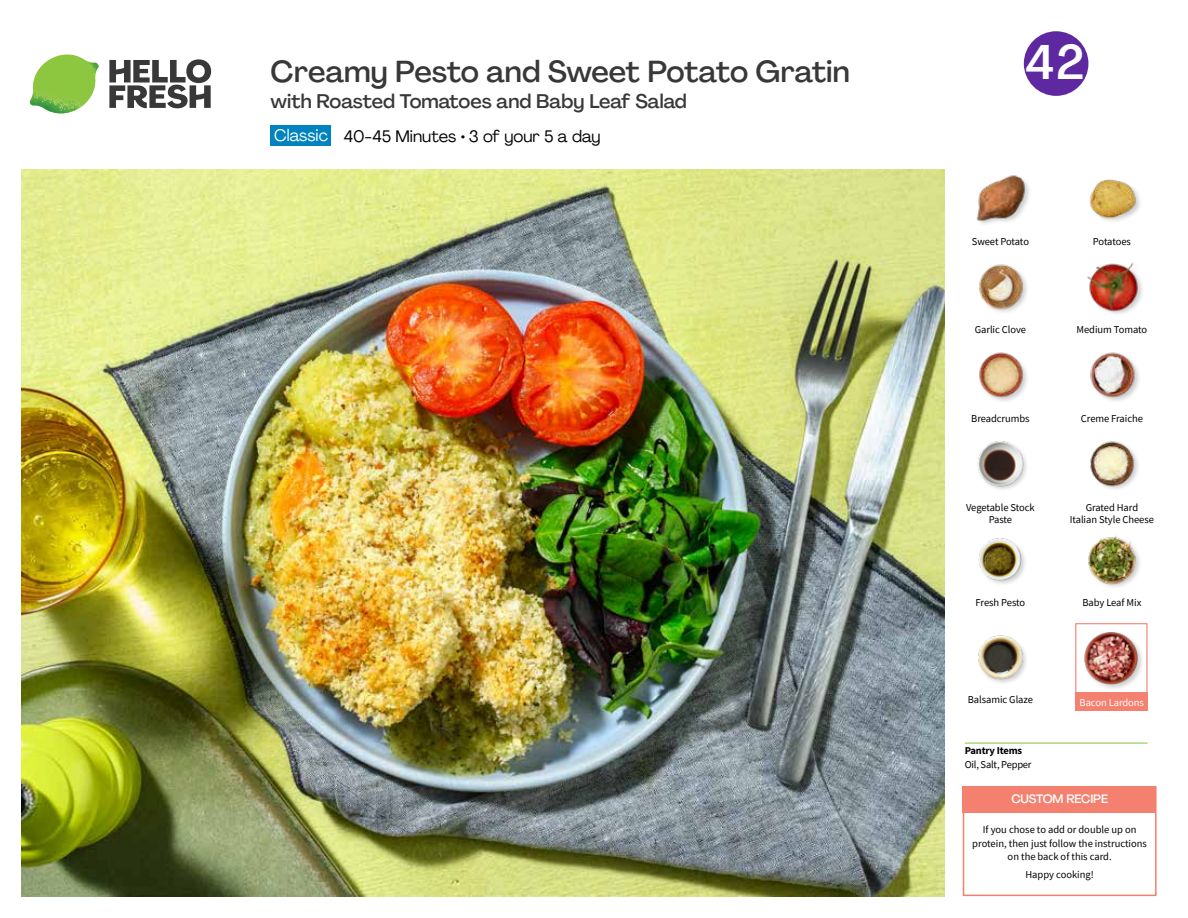
<style>
.page{position:relative;width:1188px;height:918px;background:#fff}
.page>*{position:absolute;margin:0;border:0;box-sizing:border-box;transform-origin:0 0}
.t1{font:500 48px "Agrandir";color:#fff}
.t2{font:500 30px "Agrandir";letter-spacing:-.005em;color:#383839}
.t3{font:500 19.5px "Agrandir";color:#383839}
.t4{font:16.5px "Agrandir";color:#000}
.t5{font:500 12px "Agrandir";letter-spacing:-.01em;color:#fff}
.t6{font:10.5px/12px "Source Sans Pro";letter-spacing:-.005em;color:#000;text-align:center}
.t7{font:10.5px "Source Sans Pro";letter-spacing:-.005em;color:#fff}
.t8{font:700 10.5px "Source Sans Pro";letter-spacing:-.02em;color:#000}
.s1{color:#fff}
</style>
<div class="page">
<svg style="left:109px;top:59px;width:102px;height:49px"></svg>
<img style="left:30px;top:55px;width:69px;height:59px">
<img style="left:21px;top:170px;width:924px;height:727px">
<hr style="left:965px;top:743px;width:183px;height:1px;background:#82c341">
<div style="left:271px;top:126px;width:60px;height:20px;background:#0083be"></div>
<div style="left:1075px;top:623px;width:73px;height:72px;border:1px solid #f48070"></div>
<div style="left:1075px;top:692px;width:73px;height:19px;background:#f48070"></div>
<div style="left:963px;top:786px;width:194px;height:110px;border:2px solid #f48070"></div>
<div style="left:963px;top:786px;width:193px;height:27px;background:#f48070"></div>
<img style="left:978px;top:538px;width:47px;height:46px">
<img style="left:978px;top:635px;width:48px;height:48px">
<div style="left:1084px;top:630px;width:61px;height:61px;background:#000;opacity:.2"></div>
<img style="left:1084px;top:630px;width:56px;height:57px">
<img style="left:1088px;top:535px;width:52px;height:52px">
<img style="left:979px;top:352px;width:48px;height:49px">
<img style="left:977px;top:441px;width:50px;height:49px">
<img style="left:1090px;top:441px;width:48px;height:48px">
<img style="left:1090px;top:352px;width:49px;height:49px">
<img style="left:976px;top:175px;width:53px;height:49px">
<img style="left:979px;top:264px;width:48px;height:48px">
<img style="left:1087px;top:262px;width:54px;height:52px">
<img style="left:1089px;top:179px;width:51px;height:42px">
<svg style="left:1023px;top:31px;width:66px;height:65px"></svg>
<h2 class="t2" style="left:271px;top:53px;width:581px">Creamy Pesto and Sweet Potato Gratin</h2>
<h3 class="t3" style="left:271px;top:89px;width:418px">with Roasted Tomatoes and Baby Leaf Salad</h3>
<h3 class="t4" style="left:274px;top:126px;width:328px"><span class="s1">Classic</span> 40-45 Minutes ◘• 3 of your 5 a day</h3>
<h1 class="t1" style="left:1025px;top:32px;width:61px">42</h1>
<p class="t6" style="left:972px;top:235px;width:59px">Sweet Potato</p>
<p class="t6" style="left:1093px;top:235px;width:40px">Potatoes</p>
<p class="t6" style="left:975px;top:324px;width:53px">Garlic Clove</p>
<p class="t6" style="left:1077px;top:324px;width:72px">Medium Tomato</p>
<p class="t6" style="left:971px;top:413px;width:60px">Breadcrumbs</p>
<p class="t6" style="left:1081px;top:413px;width:64px">Creme Fraiche</p>
<p class="t6" style="left:966px;top:501px;width:70px">Vegetable Stock<br>Paste</p>
<p class="t6" style="left:1070px;top:501px;width:86px">Grated Hard<br>Italian Style Cheese</p>
<p class="t6" style="left:976px;top:596px;width:51px">Fresh Pesto</p>
<p class="t6" style="left:1082px;top:596px;width:60px">Baby Leaf Mix</p>
<p class="t6" style="left:968px;top:694px;width:67px">Balsamic Glaze</p>
<p class="t8" style="left:965px;top:743px;width:59px">Pantry Items</p>
<p class="t6" style="left:965px;top:759px;width:68px">Oil, Salt, Pepper</p>
<p class="t7" style="left:1080px;top:696px;width:66px">Bacon Lardons</p>
<p class="t5" style="left:1011px;top:791px;width:98px">CUSTOM RECIPE</p>
<p class="t6" style="left:972px;top:823px;width:176px;line-height:13.5px">If you chose to add or double up on protein, then just follow the instructions on the back of this card.</p>
<p class="t6" style="left:1025px;top:868px;width:70px">Happy cooking!</p>
</div>
